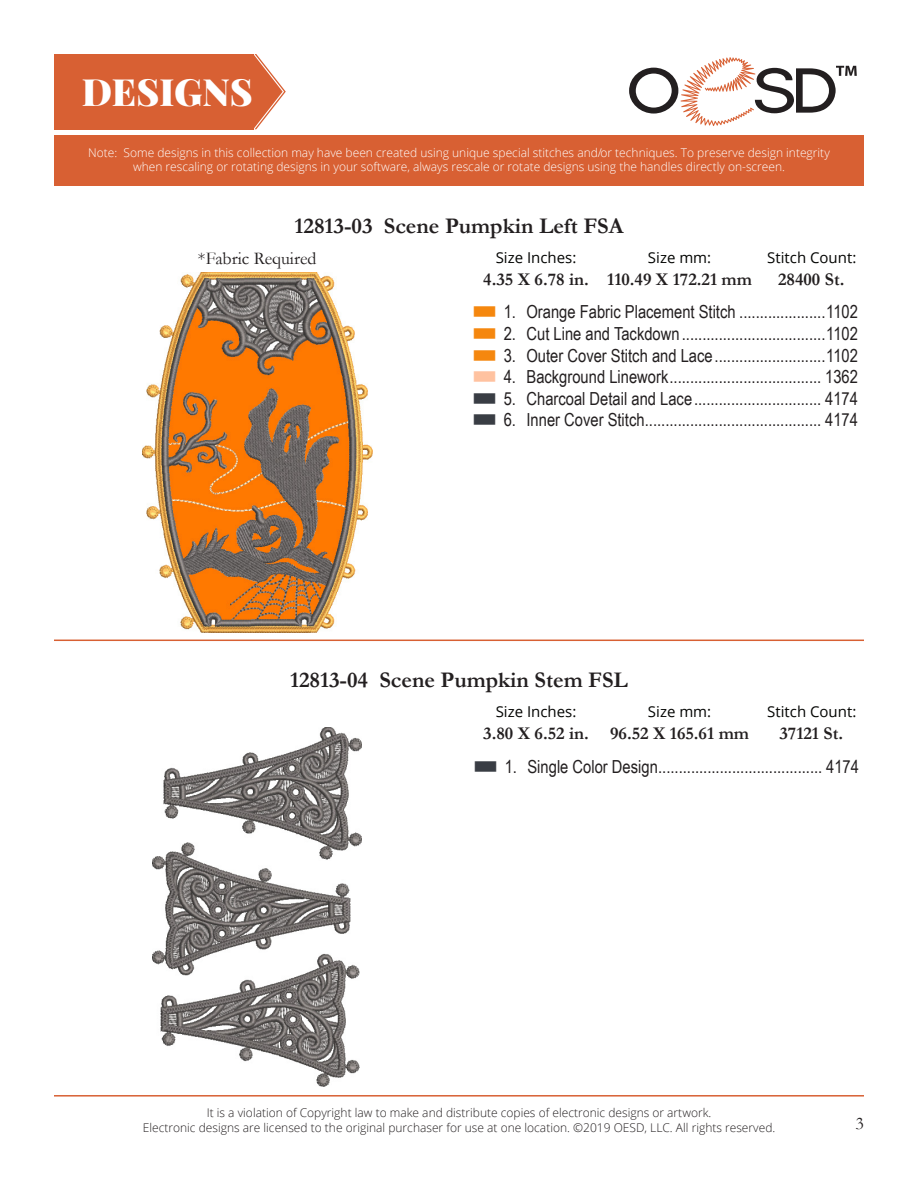
<style>
.page{position:relative;width:918px;height:1188px;background:#fff}
.page>*{position:absolute;margin:0;border:0;box-sizing:border-box;transform-origin:0 0}
.t1{font:900 37.5px "Playfair Display";color:#fff}
.t2{font:700 22.5px "Garamond";color:#231f20}
.t3{font:18px "Arial Narrow";color:#231f20}
.t4{font:700 18px "Garamond";color:#231f20}
.t5{font:18px "Garamond";color:#231f20}
.t6{font:15px "Open Sans";color:#040503}
.t7{font:300 12px/14.4px "Open Sans";color:#fff;text-align:center}
.t8{font:300 12px/14.4px "Open Sans";color:#231f20;text-align:center}
.s1{color:#f5870e}
.s2{color:#ffc2a0}
.s3{color:#393d44}
</style>
<div class="page">
<svg style="left:629px;top:57px;width:228px;height:69px"></svg>
<div style="left:54px;top:135px;width:810px;height:51px;background:#d86033"></div>
<div style="left:54px;top:54px;width:199px;height:75px;background:#d86033"></div>
<svg style="left:253px;top:54px;width:33px;height:75px"></svg>
<hr style="left:54px;top:640px;width:810px;height:1px;background:#d86033">
<hr style="left:54px;top:1095px;width:810px;height:2px;background:#d86033">
<img style="left:153px;top:727px;width:209px;height:359px">
<img style="left:142px;top:273px;width:230px;height:359px">
<h1 class="t1" style="left:82px;top:67px;width:172px">DESIGNS</h1>
<p class="t7" style="left:88px;top:145px;width:743px">Note: Some designs in this collection may have been created using unique special stitches and/or techniques. To preserve design integrity when rescaling or rotating designs in your software, always rescale or rotate designs using the handles directly on-screen.</p>
<p class="t2" style="left:295px;top:211px;width:330px">12813-03 Scene Pumpkin Left FSA</p>
<p class="t4" style="left:483px;top:267px;width:107px">4.35 X 6.78 in.</p>
<p class="t4" style="left:607px;top:267px;width:146px">110.49 X 172.21 mm</p>
<p class="t4" style="left:778px;top:267px;width:68px">28400 St.</p>
<p class="t6" style="left:496px;top:247px;width:82px">Size Inches:</p>
<p class="t6" style="left:648px;top:247px;width:65px">Size mm:</p>
<p class="t6" style="left:767px;top:247px;width:91px">Stitch Count:</p>
<p class="t5" style="left:198px;top:246px;width:120px">*Fabric Required</p>
<p class="t3" style="left:472px;top:299px;width:387px"><span class="s1">■</span> 1. Orange Fabric Placement Stitch .....................1102</p>
<p class="t3" style="left:472px;top:320px;width:387px"><span class="s1">■</span> 2. Cut Line and Tackdown ...................................1102</p>
<p class="t3" style="left:472px;top:342px;width:387px"><span class="s1">■</span> 3. Outer Cover Stitch and Lace...........................1102</p>
<p class="t3" style="left:472px;top:364px;width:387px"><span class="s2">■</span> 4. Background Linework..................................... 1362</p>
<p class="t3" style="left:472px;top:385px;width:387px"><span class="s3">■</span> 5. Charcoal Detail and Lace............................... 4174</p>
<p class="t3" style="left:472px;top:407px;width:387px"><span class="s3">■</span> 6. Inner Cover Stitch........................................... 4174</p>
<p class="t2" style="left:290px;top:665px;width:339px">12813-04 Scene Pumpkin Stem FSL</p>
<p class="t4" style="left:610px;top:721px;width:140px">96.52 X 165.61 mm</p>
<p class="t4" style="left:780px;top:721px;width:65px">37121 St.</p>
<p class="t3" style="left:473px;top:753px;width:387px"><span class="s3">■</span> 1. Single Color Design........................................ 4174</p>
<p class="t6" style="left:496px;top:701px;width:82px">Size Inches:</p>
<p class="t6" style="left:648px;top:701px;width:65px">Size mm:</p>
<p class="t6" style="left:767px;top:701px;width:91px">Stitch Count:</p>
<p class="t4" style="left:483px;top:721px;width:107px">3.80 X 6.52 in.</p>
<p class="t8" style="left:143px;top:1105px;width:634px">It is a violation of Copyright law to make and distribute copies of electronic designs or artwork.<br>Electronic designs are licensed to the original purchaser for use at one location. ©2019 OESD, LLC. All rights reserved.</p>
<p class="t5" style="left:856px;top:1111px;width:10px">3</p>
</div>
